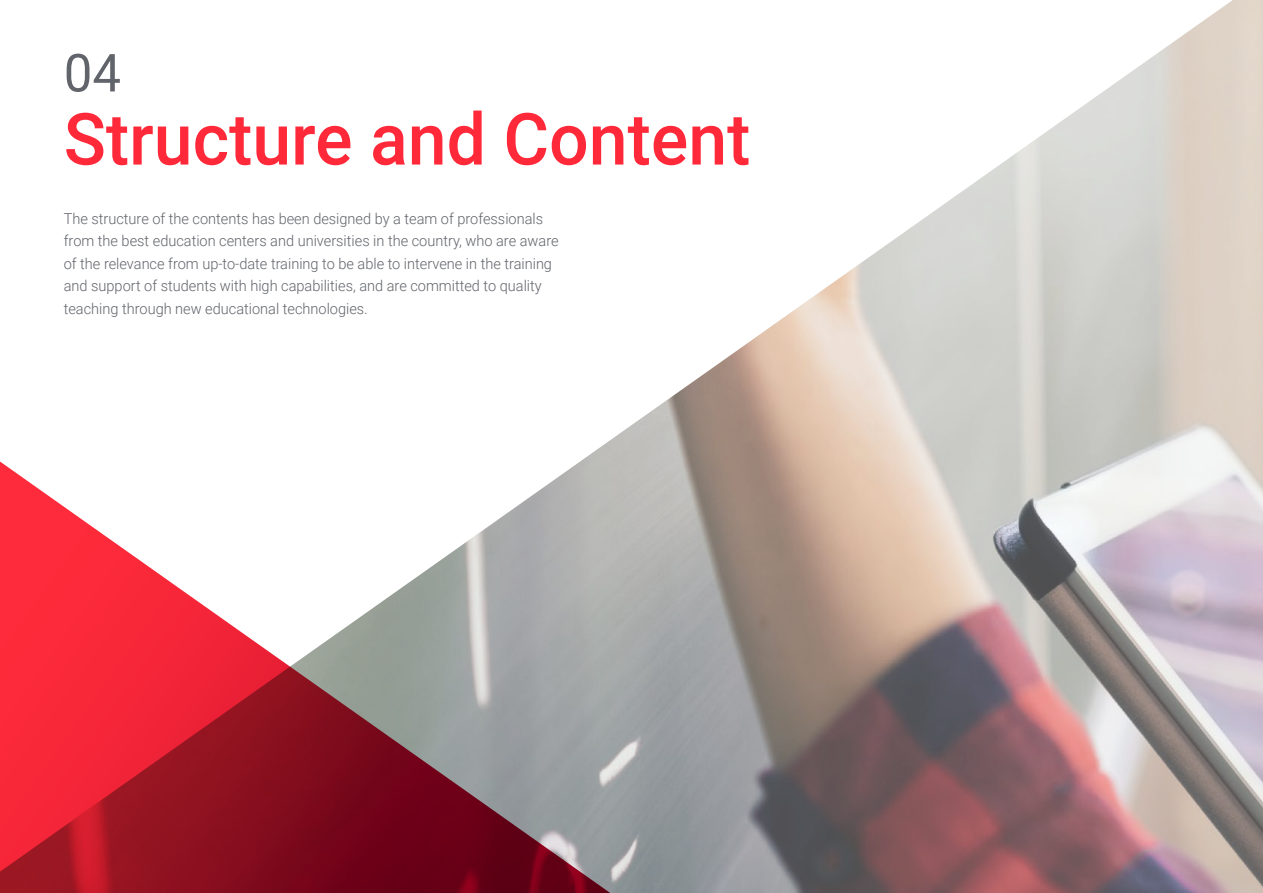
<style>
.page{position:relative;width:1263px;height:893px;background:#fff}
.page>*{position:absolute;margin:0;border:0;box-sizing:border-box;transform-origin:0 0}
.t1{font:500 72px "Roboto";color:#ff293a}
.t2{font:52.5px "Roboto";color:#61646a}
.t3{font:300 15px/22.5px "Roboto";color:#61646a}
</style>
<div class="page">
<img style="left:602px;top:0;width:661px;height:893px">
<svg style="left:0;top:446px;width:640px;height:447px"></svg>
<h2 class="t2" style="left:64px;top:36px;width:59px">04</h2>
<h1 class="t1" style="left:64px;top:89px;width:688px">Structure and Content</h1>
<p class="t3" style="left:64px;top:207px;width:496px">The structure of the contents has been designed by a team of professionals from the best education centers and universities in the country, who are aware of the relevance from up-to-date training to be able to intervene in the training and support of students with high capabilities, and are committed to quality teaching through new educational technologies.</p>
</div>
